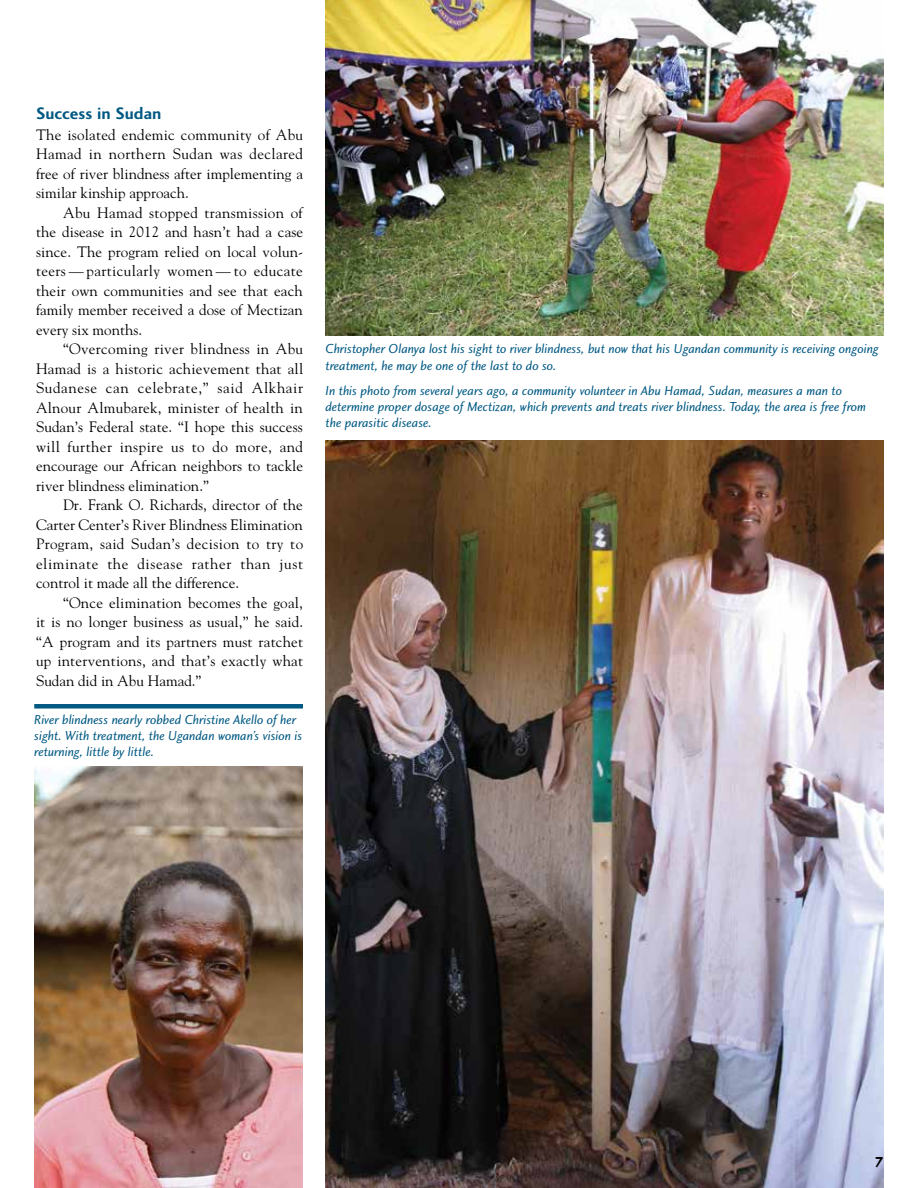
<style>
.page{position:relative;width:918px;height:1188px;background:#fff}
.page>*{position:absolute;margin:0;border:0;box-sizing:border-box;transform-origin:0 0}
.t1{font:17.25px "Charlotte Sans Bold Plain";color:#005983}
.t2{font:15px/19.5px "Goudy";color:#000;text-align:justify}
.t3{font:15px "Charlotte Sans Bold Plain";color:#000}
.t4{font:13.5px/16.2px "Charlotte Sans Book Italic Plain";color:#005983}
</style>
<div class="page">
<img style="left:326px;top:441px;width:557px;height:747px">
<img style="left:34px;top:767px;width:269px;height:421px">
<img style="left:326px;top:0;width:558px;height:336px">
<div style="left:34px;top:704px;width:269px;height:5px;background:#005983"></div>
<p class="t1" style="left:36px;top:103px;width:127px">Success in Sudan</p>
<p class="t2" style="left:36px;top:124px;width:269px">The isolated endemic community of Abu Hamad in northern Sudan was declared free of river blindness after implementing a similar kinship approach.</p>
<p class="t2" style="left:36px;top:202px;width:269px;text-indent:27px">Abu Hamad stopped transmission of the disease in 2012 and hasn’t had a case since. The program relied on local volun&shy;teers — particularly women — to educate their own communities and see that each family member received a dose of Mectizan every six months.</p>
<p class="t2" style="left:36px;top:339px;width:269px;text-indent:27px">“Overcoming river blindness in Abu Hamad is a historic achievement that all Sudanese can celebrate,” said Alkhair Alnour Almubarek, minister of health in Sudan’s Federal state. “I hope this success will further inspire us to do more, and encourage our African neighbors to tackle river blindness elimination.”</p>
<p class="t2" style="left:36px;top:495px;width:269px;text-indent:27px">Dr. Frank O. Richards, director of the Carter Center’s River Blindness Elimination Program, said Sudan’s decision to try to eliminate the disease rather than just control it made all the difference.</p>
<p class="t2" style="left:36px;top:592px;width:269px;text-indent:27px">“Once elimination becomes the goal, it is no longer business as usual,” he said. “A program and its partners must ratchet up interventions, and that’s exactly what Sudan did in Abu Hamad.”</p>
<p class="t4" style="left:34px;top:711px;width:270px">River blindness nearly robbed Christine Akello of her sight. With treatment, the Ugandan woman’s vision is returning, little by little.</p>
<p class="t4" style="left:326px;top:341px;width:555px">Christopher Olanya lost his sight to river blindness, but now that his Ugandan community is receiving ongoing treatment, he may be one of the last to do so.</p>
<p class="t4" style="left:326px;top:382px;width:542px">In this photo from several years ago, a community volunteer in Abu Hamad, Sudan, measures a man to determine proper dosage of Mectizan, which prevents and treats river blindness. Today, the area is free from the parasitic disease.</p>
<p class="t3" style="left:874px;top:1153px;width:11px">7</p>
</div>
